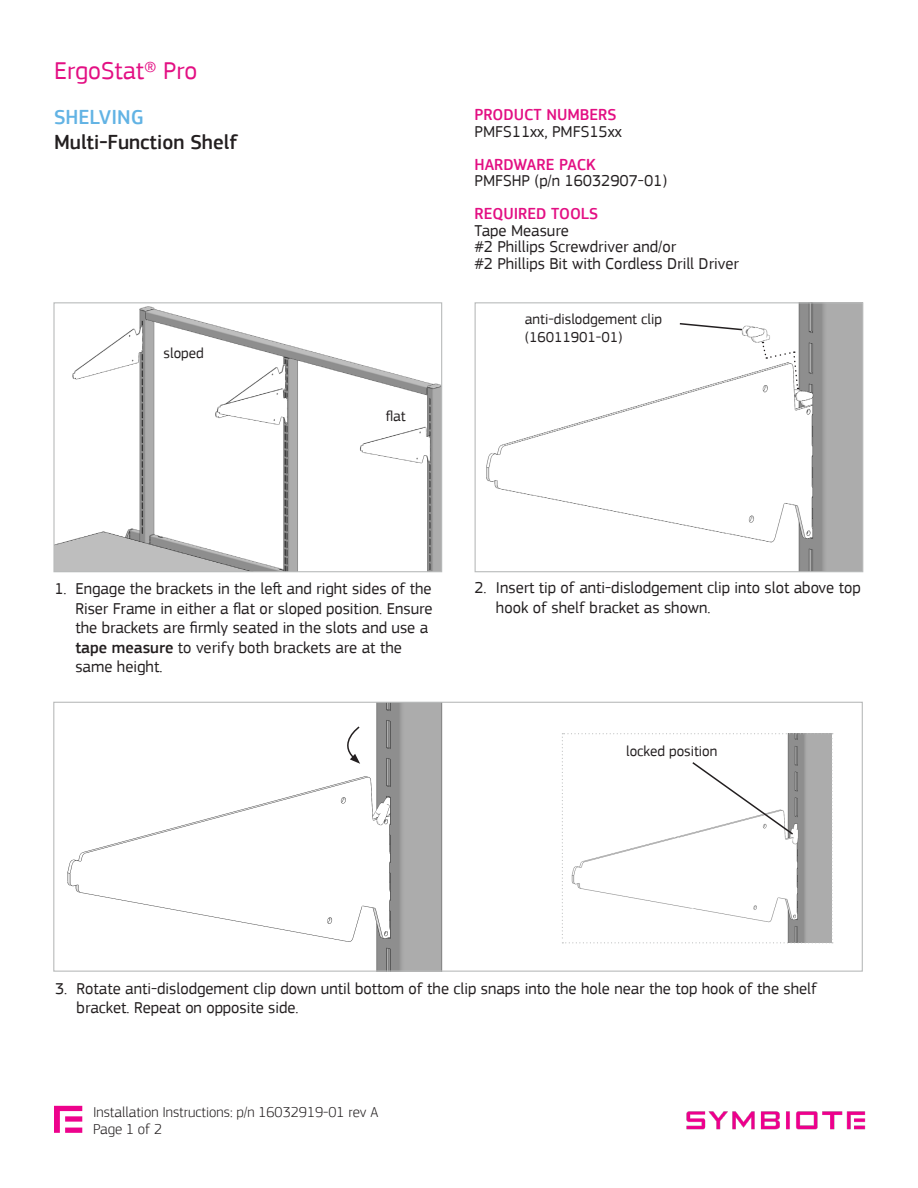
<style>
.page{position:relative;width:918px;height:1188px;background:#fff}
.page>*{position:absolute;margin:0;border:0;box-sizing:border-box;transform-origin:0 0}
.t1{font:25.5px "PF Square Sans Pro";color:#e30f83}
.t2{font:500 21px "PF Square Sans Pro";color:#231f20}
.t3{font:500 21px "PF Square Sans Pro";color:#62b3e4}
.t4{font:16.5px/19.5px "PF Square Sans Pro";color:#231f20}
.t5{font:500 16.5px/16.5px "PF Square Sans Pro";color:#e30f83}
.Part_Numbers_on_Diag{font:15px "PF Square Sans Pro";color:#231f20}
.t6{font:300 15px "PF Square Sans Pro";color:#231f20}
.s1{font-size:24px}
.s2{font-weight:400;color:#231f20}
.s3{font-weight:500}
</style>
<div class="page">
<svg style="left:54px;top:1106px;width:28px;height:27px"></svg>
<img style="left:686px;top:1111px;width:180px;height:19px">
<img style="left:55px;top:306px;width:385px;height:264px">
<div style="left:53px;top:302px;width:389px;height:270px;border:1px solid #b9bbbb"></div>
<img style="left:67px;top:704px;width:376px;height:266px">
<img style="left:486px;top:304px;width:375px;height:266px">
<div style="left:475px;top:302px;width:388px;height:270px;border:1px solid #b9bbbb"></div>
<svg style="left:562px;top:733px;width:271px;height:210px"></svg>
<svg style="left:678px;top:322px;width:66px;height:9px"></svg>
<svg style="left:762px;top:342px;width:37px;height:47px"></svg>
<svg style="left:337px;top:726px;width:24px;height:38px"></svg>
<h1 class="t1" style="left:54px;top:55px;width:145px">ErgoStat<span class="s1">®</span> Pro</h1>
<p class="t3" style="left:54px;top:105px;width:91px">SHELVING</p>
<p class="t2" style="left:54px;top:130px;width:185px">Multi-Function Shelf</p>
<p class="Part_Numbers_on_Diag" style="left:164px;top:344px;width:42px">sloped</p>
<p class="Part_Numbers_on_Diag" style="left:386px;top:407px;width:21px">flat</p>
<p class="t5" style="left:475px;top:107px;width:144px">PRODUCT NUMBERS</p>
<p class="t4" style="left:475px;top:122px;width:149px">PMFS11xx, PMFS15xx</p>
<p class="t5" style="left:475px;top:157px;width:123px">HARDWARE PACK</p>
<p class="t4" style="left:475px;top:171px;width:194px">PMFSHP (p/n 16032907-01)</p>
<p class="t5" style="left:475px;top:206px;width:125px">REQUIRED TOOLS<br><span class="s2">Tape Measure</span></p>
<p class="t4" style="left:475px;top:237px;width:203px">#2 Phillips Screwdriver and/or</p>
<p class="t4" style="left:475px;top:254px;width:266px">#2 Phillips Bit with Cordless Drill Driver</p>
<p class="Part_Numbers_on_Diag" style="left:525px;top:310px;width:139px">anti-dislodgement clip</p>
<p class="Part_Numbers_on_Diag" style="left:525px;top:328px;width:99px">(16011901-01)</p>
<p class="t4" style="left:75px;top:579px;width:359px;text-indent:-21px">1. Engage the brackets in the left and right sides of the Riser Frame in either a flat or sloped position. Ensure the brackets are firmly seated in the slots and use a <span class="s3">tape measure</span> to verify both brackets are at the same height.</p>
<p class="t4" style="left:496px;top:578px;width:366px;text-indent:-22px">2. Insert tip of anti-dislodgement clip into slot above top hook of shelf bracket as shown.</p>
<p class="Part_Numbers_on_Diag" style="left:626px;top:742px;width:93px">locked position</p>
<p class="t4" style="left:77px;top:979px;width:742px;text-indent:-22px">3. Rotate anti-dislodgement clip down until bottom of the clip snaps into the hole near the top hook of the shelf bracket. Repeat on opposite side.</p>
<p class="t6" style="left:93px;top:1103px;width:287px">Installation Instructions: p/n 16032919-01 rev A</p>
<p class="t6" style="left:93px;top:1121px;width:71px">Page 1 of 2</p>
</div>
